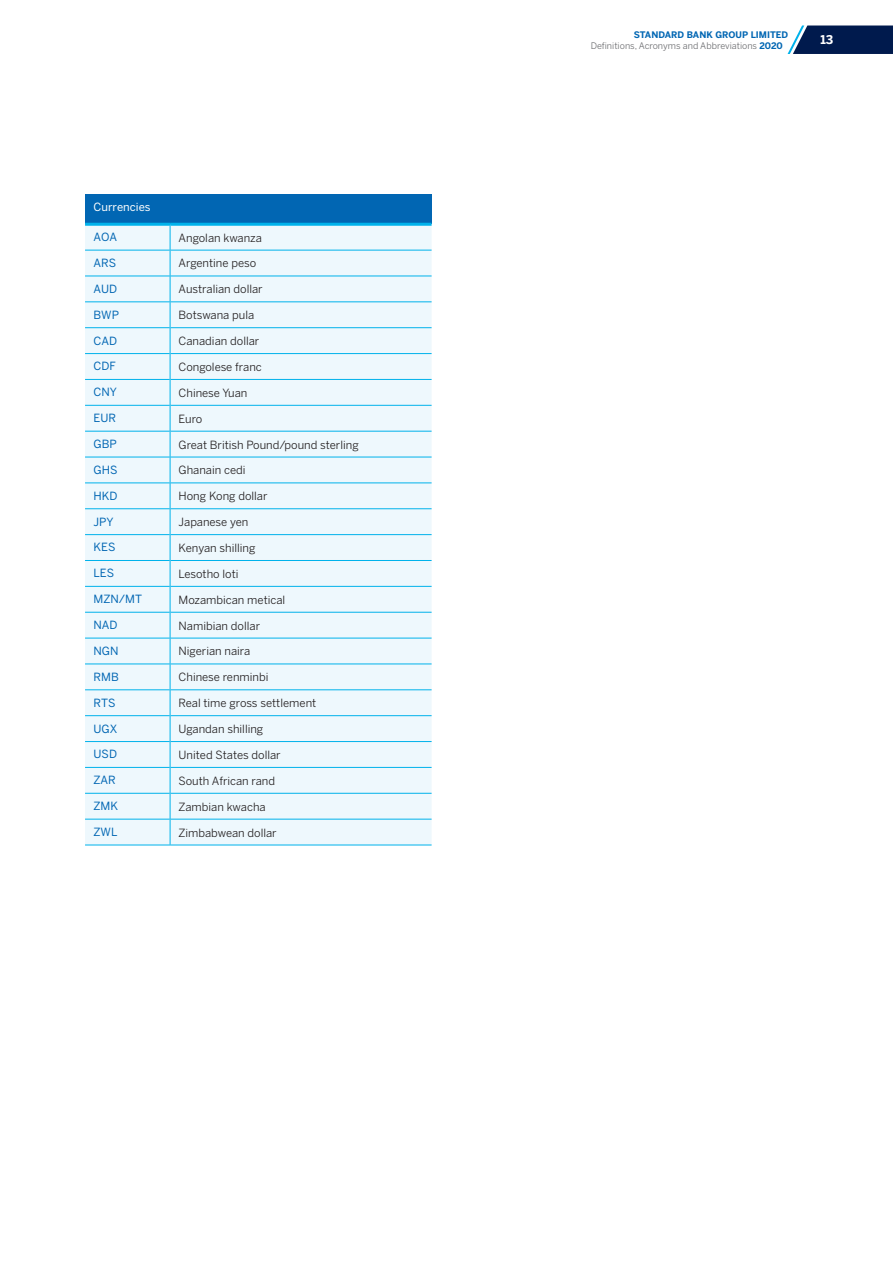
<style>
.page{position:relative;width:893px;height:1263px;background:#fff}
.page>*{position:absolute;margin:0;border:0;box-sizing:border-box;transform-origin:0 0}
.t1{font:700 12px "Benton Sans";color:#fff}
.t2{font:11.25px "Benton Sans";color:#231f20}
.t3{font:11.25px "Benton Sans";color:#0166b3}
.t4{font:11.25px "Benton Sans";color:#fff}
.t5{font:9px/10.8px "Benton Sans";color:#6c6d70}
.s1{font-weight:700;color:#0166b3}
</style>
<div class="page">
<div style="left:85px;top:195px;width:347px;height:29px;background:#0166b3"></div>
<div style="left:85px;top:226px;width:347px;height:619px;background:#eef8fd"></div>
<hr style="left:85px;top:250px;width:85px;height:1px;background:#00b2eb">
<hr style="left:170px;top:250px;width:262px;height:1px;background:#00b2eb">
<hr style="left:85px;top:276px;width:85px;height:1px;background:#00b2eb">
<hr style="left:170px;top:276px;width:262px;height:1px;background:#00b2eb">
<hr style="left:85px;top:327px;width:85px;height:1px;background:#00b2eb">
<hr style="left:170px;top:327px;width:262px;height:1px;background:#00b2eb">
<hr style="left:85px;top:353px;width:85px;height:1px;background:#00b2eb">
<hr style="left:170px;top:353px;width:262px;height:1px;background:#00b2eb">
<hr style="left:85px;top:379px;width:85px;height:1px;background:#00b2eb">
<hr style="left:170px;top:379px;width:262px;height:1px;background:#00b2eb">
<hr style="left:85px;top:405px;width:85px;height:1px;background:#00b2eb">
<hr style="left:170px;top:405px;width:262px;height:1px;background:#00b2eb">
<hr style="left:85px;top:431px;width:85px;height:1px;background:#00b2eb">
<hr style="left:170px;top:431px;width:262px;height:1px;background:#00b2eb">
<hr style="left:85px;top:457px;width:85px;height:1px;background:#00b2eb">
<hr style="left:170px;top:457px;width:262px;height:1px;background:#00b2eb">
<hr style="left:85px;top:482px;width:85px;height:1px;background:#00b2eb">
<hr style="left:170px;top:482px;width:262px;height:1px;background:#00b2eb">
<hr style="left:85px;top:508px;width:85px;height:1px;background:#00b2eb">
<hr style="left:170px;top:508px;width:262px;height:1px;background:#00b2eb">
<hr style="left:85px;top:534px;width:85px;height:1px;background:#00b2eb">
<hr style="left:170px;top:534px;width:262px;height:1px;background:#00b2eb">
<hr style="left:85px;top:560px;width:85px;height:1px;background:#00b2eb">
<hr style="left:170px;top:560px;width:262px;height:1px;background:#00b2eb">
<hr style="left:85px;top:586px;width:85px;height:1px;background:#00b2eb">
<hr style="left:170px;top:586px;width:262px;height:1px;background:#00b2eb">
<hr style="left:85px;top:612px;width:85px;height:1px;background:#00b2eb">
<hr style="left:170px;top:612px;width:262px;height:1px;background:#00b2eb">
<hr style="left:85px;top:638px;width:85px;height:1px;background:#00b2eb">
<hr style="left:170px;top:638px;width:262px;height:1px;background:#00b2eb">
<hr style="left:85px;top:689px;width:85px;height:1px;background:#00b2eb">
<hr style="left:170px;top:689px;width:262px;height:1px;background:#00b2eb">
<hr style="left:85px;top:715px;width:85px;height:1px;background:#00b2eb">
<hr style="left:170px;top:715px;width:262px;height:1px;background:#00b2eb">
<hr style="left:85px;top:741px;width:85px;height:1px;background:#00b2eb">
<hr style="left:170px;top:741px;width:262px;height:1px;background:#00b2eb">
<hr style="left:85px;top:767px;width:85px;height:1px;background:#00b2eb">
<hr style="left:170px;top:767px;width:262px;height:1px;background:#00b2eb">
<hr style="left:85px;top:793px;width:85px;height:1px;background:#00b2eb">
<hr style="left:170px;top:793px;width:262px;height:1px;background:#00b2eb">
<hr style="left:85px;top:819px;width:85px;height:1px;background:#00b2eb">
<hr style="left:170px;top:819px;width:262px;height:1px;background:#00b2eb">
<hr style="left:85px;top:845px;width:85px;height:1px;background:#00b2eb">
<hr style="left:170px;top:845px;width:262px;height:1px;background:#00b2eb">
<svg style="left:170px;top:226px;width:1px;height:619px"></svg>
<hr style="left:85px;top:223px;width:85px;height:3px;background:#00b2eb">
<hr style="left:170px;top:223px;width:262px;height:3px;background:#00b2eb">
<hr style="left:85px;top:301px;width:85px;height:1px;background:#00b2eb">
<hr style="left:170px;top:301px;width:262px;height:1px;background:#00b2eb">
<hr style="left:85px;top:663px;width:85px;height:1px;background:#00b2eb">
<hr style="left:170px;top:663px;width:262px;height:1px;background:#00b2eb">
<svg style="left:787px;top:25px;width:106px;height:29px;background:#1e3865"></svg>
<p class="t4" style="left:94px;top:201px;width:59px">Currencies</p>
<p class="t3" style="left:94px;top:230px;width:25px">AOA</p>
<p class="t2" style="left:179px;top:231px;width:85px">Angolan kwanza</p>
<p class="t3" style="left:94px;top:256px;width:24px">ARS</p>
<p class="t2" style="left:179px;top:257px;width:79px">Argentine peso</p>
<p class="t3" style="left:94px;top:282px;width:25px">AUD</p>
<p class="t2" style="left:179px;top:283px;width:86px">Australian dollar</p>
<p class="t3" style="left:94px;top:308px;width:27px">BWP</p>
<p class="t2" style="left:179px;top:308px;width:77px">Botswana pula</p>
<p class="t3" style="left:94px;top:334px;width:25px">CAD</p>
<p class="t2" style="left:179px;top:334px;width:82px">Canadian dollar</p>
<p class="t3" style="left:94px;top:360px;width:24px">CDF</p>
<p class="t2" style="left:179px;top:360px;width:85px">Congolese franc</p>
<p class="t3" style="left:94px;top:385px;width:25px">CNY</p>
<p class="t2" style="left:179px;top:386px;width:70px">Chinese Yuan</p>
<p class="t3" style="left:94px;top:411px;width:24px">EUR</p>
<p class="t2" style="left:179px;top:412px;width:25px">Euro</p>
<p class="t3" style="left:94px;top:437px;width:25px">GBP</p>
<p class="t2" style="left:179px;top:438px;width:182px">Great British Pound/pound sterling</p>
<p class="t3" style="left:94px;top:463px;width:25px">GHS</p>
<p class="t2" style="left:179px;top:464px;width:68px">Ghanain cedi</p>
<p class="t3" style="left:94px;top:489px;width:25px">HKD</p>
<p class="t2" style="left:179px;top:489px;width:90px">Hong Kong dollar</p>
<p class="t3" style="left:94px;top:515px;width:22px">JPY</p>
<p class="t2" style="left:179px;top:515px;width:71px">Japanese yen</p>
<p class="t3" style="left:94px;top:541px;width:23px">KES</p>
<p class="t2" style="left:179px;top:541px;width:78px">Kenyan shilling</p>
<p class="t3" style="left:94px;top:567px;width:22px">LES</p>
<p class="t2" style="left:179px;top:567px;width:61px">Lesotho loti</p>
<p class="t3" style="left:94px;top:592px;width:50px">MZN/MT</p>
<p class="t2" style="left:179px;top:593px;width:108px">Mozambican metical</p>
<p class="t3" style="left:94px;top:618px;width:26px">NAD</p>
<p class="t2" style="left:179px;top:619px;width:83px">Namibian dollar</p>
<p class="t3" style="left:94px;top:644px;width:27px">NGN</p>
<p class="t2" style="left:179px;top:645px;width:73px">Nigerian naira</p>
<p class="t3" style="left:94px;top:670px;width:27px">RMB</p>
<p class="t2" style="left:179px;top:671px;width:91px">Chinese renminbi</p>
<p class="t3" style="left:94px;top:696px;width:24px">RTS</p>
<p class="t2" style="left:179px;top:696px;width:139px">Real time gross settlement</p>
<p class="t3" style="left:94px;top:722px;width:25px">UGX</p>
<p class="t2" style="left:179px;top:722px;width:86px">Ugandan shilling</p>
<p class="t3" style="left:94px;top:748px;width:25px">USD</p>
<p class="t2" style="left:179px;top:748px;width:104px">United States dollar</p>
<p class="t3" style="left:94px;top:773px;width:24px">ZAR</p>
<p class="t2" style="left:179px;top:774px;width:98px">South African rand</p>
<p class="t3" style="left:94px;top:799px;width:26px">ZMK</p>
<p class="t2" style="left:179px;top:800px;width:89px">Zambian kwacha</p>
<p class="t3" style="left:94px;top:825px;width:25px">ZWL</p>
<p class="t2" style="left:179px;top:826px;width:100px">Zimbabwean dollar</p>
<p class="t5" style="left:591px;top:29px;width:199px;text-indent:43px"><span class="s1">STANDARD BANK GROUP LIMITED<br></span>Definitions, Acronyms and Abbreviations <span class="s1">2020</span></p>
<p class="t1" style="left:820px;top:33px;width:14px">13</p>
</div>
